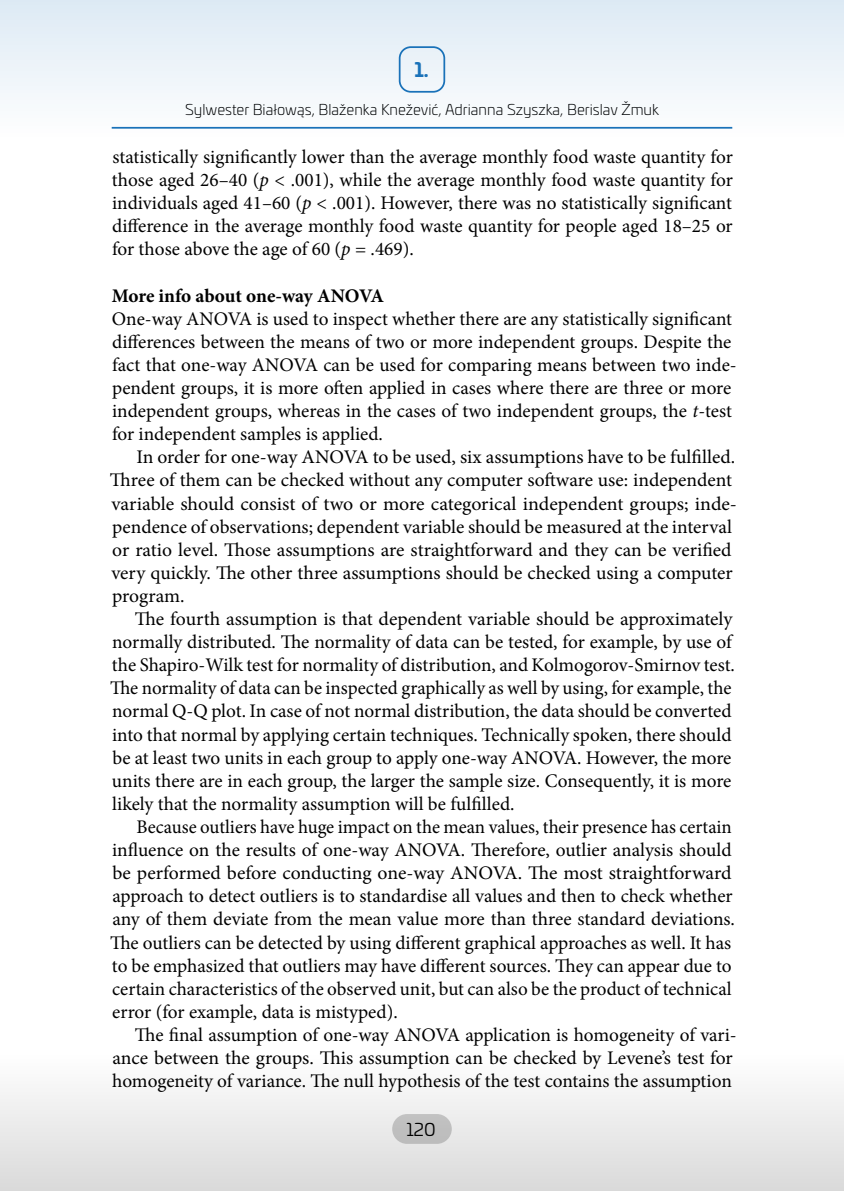
<style>
.page{position:relative;width:844px;height:1191px;background:#fff}
.page>*{position:absolute;margin:0;border:0;box-sizing:border-box;transform-origin:0 0}
.t1{font:19.25px/23.1px "Minion Pro";letter-spacing:-.005em;color:#000}
.t2{font:700 19.25px "Minion Pro";letter-spacing:-.01em;color:#000}
.t3{font:700 19.25px "Univia Pro";color:#1a72b9}
.t4{font:17.5px "Univia Pro";color:#000}
.t5{font:300 14.88px "Univia Pro";color:#000}
.s1{font-style:italic}
</style>
<div class="page">
<div style="left:0;top:1052px;width:843px;height:139px;background:linear-gradient(to bottom,#fff,#d9d9d9)"></div>
<div style="left:0;top:0;width:843px;height:139px;background:linear-gradient(to bottom,#dfebf5,#f7fafc)"></div>
<p class="t3" style="left:414px;top:55px;width:16px">1.</p>
<p class="t5" style="left:185px;top:99px;width:475px">Sylwester Białowąs, Blaženka Knežević, Adrianna Szyszka, Berislav Žmuk</p>
<p class="t1" style="left:112px;top:145px;width:622px;text-align:justify">statistically significantly lower than the average monthly food waste quantity for those aged 26–40 (<span class="s1">p</span> &lt; .001), while the average monthly food waste quantity for individuals aged 41–60 (<span class="s1">p</span> &lt; .001). However, there was no statistically significant difference in the average monthly food waste quantity for people aged 18–25 or for those above the age of 60 (<span class="s1">p</span> = .469).</p>
<p class="t2" style="left:112px;top:282px;width:274px">More info about one-way ANOVA</p>
<p class="t1" style="left:112px;top:307px;width:626px">One-way ANOVA is used to inspect whether there are any statistically significant differences between the means of two or more independent groups. Despite the fact that one-way ANOVA can be used for comparing means between two inde&shy;pendent groups, it is more often applied in cases where there are three or more independent groups, whereas in the cases of two independent groups, the <span class="s1">t</span>-test for independent samples is applied.</p>
<p class="t1" style="left:110px;top:446px;width:628px;text-indent:26px">In order for one-way ANOVA to be used, six assumptions have to be fulfilled.<br>Three of them can be checked without any computer software use: independent variable should consist of two or more categorical independent groups; inde&shy;pendence of observations; dependent variable should be measured at the interval or ratio level. Those assumptions are straightforward and they can be verified very quickly. The other three assumptions should be checked using a computer program.</p>
<p class="t1" style="left:110px;top:607px;width:626px;text-indent:25px">The fourth assumption is that dependent variable should be approximately normally distributed. The normality of data can be tested, for example, by use of the Shapiro-Wilk test for normality of distribution, and Kolmogorov-Smirnov test.<br>The normality of data can be inspected graphically as well by using, for example, the normal Q-Q plot. In case of not normal distribution, the data should be converted into that normal by applying certain techniques. Technically spoken, there should be at least two units in each group to apply one-way ANOVA. However, the more units there are in each group, the larger the sample size. Consequently, it is more likely that the normality assumption will be fulfilled.</p>
<p class="t1" style="left:110px;top:815px;width:626px;text-indent:26px">Because outliers have huge impact on the mean values, their presence has certain influence on the results of one-way ANOVA. Therefore, outlier analysis should be performed before conducting one-way ANOVA. The most straightforward approach to detect outliers is to standardise all values and then to check whether any of them deviate from the mean value more than three standard deviations.<br>The outliers can be detected by using different graphical approaches as well. It has to be emphasized that outliers may have different sources. They can appear due to certain characteristics of the observed unit, but can also be the product of technical error (for example, data is mistyped).</p>
<p class="t1" style="left:112px;top:1023px;width:626px;text-indent:23px">The final assumption of one-way ANOVA application is homogeneity of vari&shy;ance between the groups. This assumption can be checked by Levene’s test for homogeneity of variance. The null hypothesis of the test contains the assumption</p>
<p class="t4" style="left:406px;top:1116px;width:31px">120</p>
</div>
